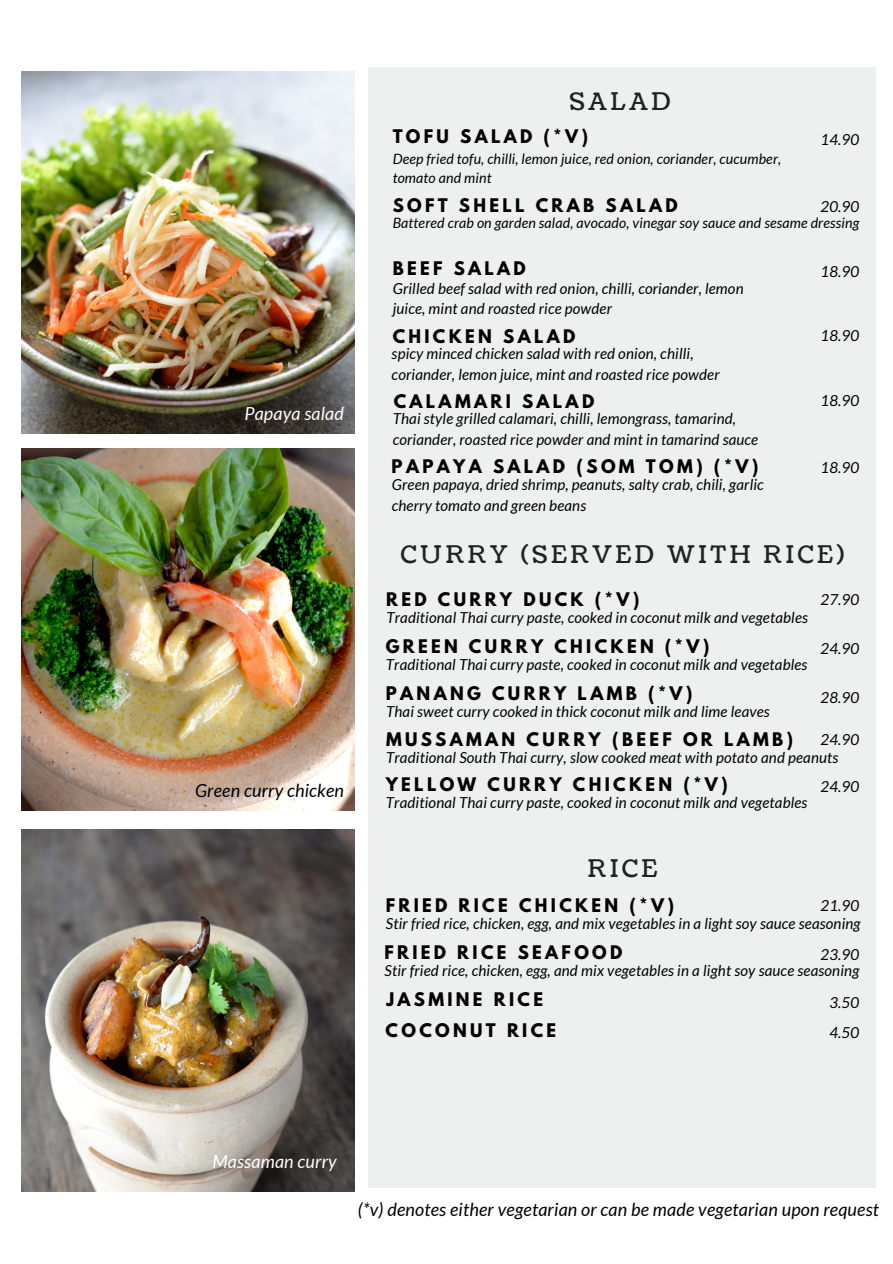
<style>
.page{position:relative;width:893px;height:1264px;background:#fff}
.page>*{position:absolute;margin:0;border:0;box-sizing:border-box;transform-origin:0 0}
.t1{font:24.15px "Coustard";letter-spacing:.15em;color:#222}
.t2{font:italic 18px "Lato";letter-spacing:.01em;color:#000}
.t3{font:italic 18px "Lato";letter-spacing:.01em;color:#fff}
.t4{font:700 16.65px "League Spartan";letter-spacing:.2em;color:#000}
.t5{font:italic 15.15px/20.7px "Lato";letter-spacing:.01em;color:#000}
.t6{font:italic 14.25px/19px "Lato";letter-spacing:.01em;color:#000}
</style>
<div class="page">
<img style="left:21px;top:72px;width:333px;height:362px">
<img style="left:21px;top:829px;width:333px;height:362px">
<img style="left:21px;top:448px;width:333px;height:362px">
<div style="left:368px;top:67px;width:507px;height:1120px;background:#eef0f0"></div>
<p class="t3" style="left:244px;top:402px;width:101px">Papaya salad</p>
<p class="t2" style="left:195px;top:779px;width:150px">Green curry chicken</p>
<p class="t1" style="left:569px;top:85px;width:102px">SALAD</p>
<p class="t4" style="left:392px;top:128px;width:197px">TOFU SALAD (*V)</p>
<p class="t5" style="left:820px;top:128px;width:40px">14.90</p>
<p class="t6" style="left:392px;top:149px;width:390px">Deep fried tofu, chilli, lemon juice, red onion, coriander, cucumber, tomato and mint</p>
<p class="t4" style="left:392px;top:197px;width:286px">SOFT SHELL CRAB SALAD</p>
<p class="t6" style="left:392px;top:213px;width:468px">Battered crab on garden salad, avocado, vinegar soy sauce and sesame dressing</p>
<p class="t4" style="left:392px;top:260px;width:135px">BEEF SALAD</p>
<p class="t5" style="left:392px;top:277px;width:352px">Grilled beef salad with red onion, chilli, coriander, lemon juice, mint and roasted rice powder</p>
<p class="t4" style="left:392px;top:328px;width:184px">CHICKEN SALAD</p>
<p class="t5" style="left:391px;top:343px;width:329px">spicy minced chicken salad with red onion, chilli, coriander, lemon juice, mint and roasted rice powder</p>
<p class="t4" style="left:393px;top:392px;width:202px">CALAMARI SALAD</p>
<p class="t5" style="left:392px;top:407px;width:367px">Thai style grilled calamari, chilli, lemongrass, tamarind, coriander, roasted rice powder and mint in tamarind sauce</p>
<p class="t4" style="left:391px;top:458px;width:368px">PAPAYA SALAD (SOM TOM) (*V)</p>
<p class="t5" style="left:392px;top:474px;width:373px">Green papaya, dried shrimp, peanuts, salty crab, chili, garlic cherry tomato and green beans</p>
<p class="t1" style="left:401px;top:538px;width:445px">CURRY (SERVED WITH RICE)</p>
<p class="t4" style="left:386px;top:591px;width:255px">RED CURRY DUCK (*V)</p>
<p class="t5" style="left:386px;top:607px;width:423px">Traditional Thai curry paste, cooked in coconut milk and vegetables</p>
<p class="t4" style="left:385px;top:638px;width:325px">GREEN CURRY CHICKEN (*V)</p>
<p class="t5" style="left:386px;top:654px;width:423px">Traditional Thai curry paste, cooked in coconut milk and vegetables</p>
<p class="t4" style="left:386px;top:685px;width:308px">PANANG CURRY LAMB (*V)</p>
<p class="t5" style="left:386px;top:701px;width:385px">Thai sweet curry cooked in thick coconut milk and lime leaves</p>
<p class="t4" style="left:386px;top:731px;width:409px">MUSSAMAN CURRY (BEEF OR LAMB)</p>
<p class="t5" style="left:386px;top:747px;width:454px">Traditional South Thai curry, slow cooked meat with potato and peanuts</p>
<p class="t4" style="left:385px;top:775px;width:344px">YELLOW CURRY CHICKEN (*V)</p>
<p class="t5" style="left:386px;top:791px;width:423px">Traditional Thai curry paste, cooked in coconut milk and vegetables</p>
<p class="t5" style="left:820px;top:196px;width:40px">20.90</p>
<p class="t5" style="left:820px;top:260px;width:40px">18.90</p>
<p class="t5" style="left:820px;top:325px;width:40px">18.90</p>
<p class="t5" style="left:820px;top:390px;width:40px">18.90</p>
<p class="t5" style="left:820px;top:456px;width:40px">18.90</p>
<p class="t5" style="left:820px;top:589px;width:40px">27.90</p>
<p class="t5" style="left:820px;top:638px;width:40px">24.90</p>
<p class="t5" style="left:820px;top:687px;width:40px">28.90</p>
<p class="t5" style="left:820px;top:729px;width:40px">24.90</p>
<p class="t5" style="left:820px;top:776px;width:40px">24.90</p>
<p class="t1" style="left:588px;top:852px;width:71px">RICE</p>
<p class="t4" style="left:385px;top:896px;width:290px">FRIED RICE CHICKEN (*V)</p>
<p class="t5" style="left:386px;top:912px;width:476px">Stir fried rice, chicken, egg, and mix vegetables in a light soy sauce seasoning</p>
<p class="t4" style="left:384px;top:943px;width:239px">FRIED RICE SEAFOOD</p>
<p class="t5" style="left:384px;top:959px;width:476px">Stir fried rice, chicken, egg, and mix vegetables in a light soy sauce seasoning</p>
<p class="t4" style="left:386px;top:990px;width:158px">JASMINE RICE</p>
<p class="t4" style="left:385px;top:1021px;width:172px">COCONUT RICE</p>
<p class="t5" style="left:820px;top:895px;width:40px">21.90</p>
<p class="t5" style="left:820px;top:943px;width:40px">23.90</p>
<p class="t5" style="left:829px;top:991px;width:31px">3.50</p>
<p class="t5" style="left:829px;top:1021px;width:31px">4.50</p>
<p class="t3" style="left:212px;top:1150px;width:126px">Massaman curry</p>
<p class="t2" style="left:358px;top:1198px;width:522px">(*v) denotes either vegetarian or can be made vegetarian upon request</p>
</div>
